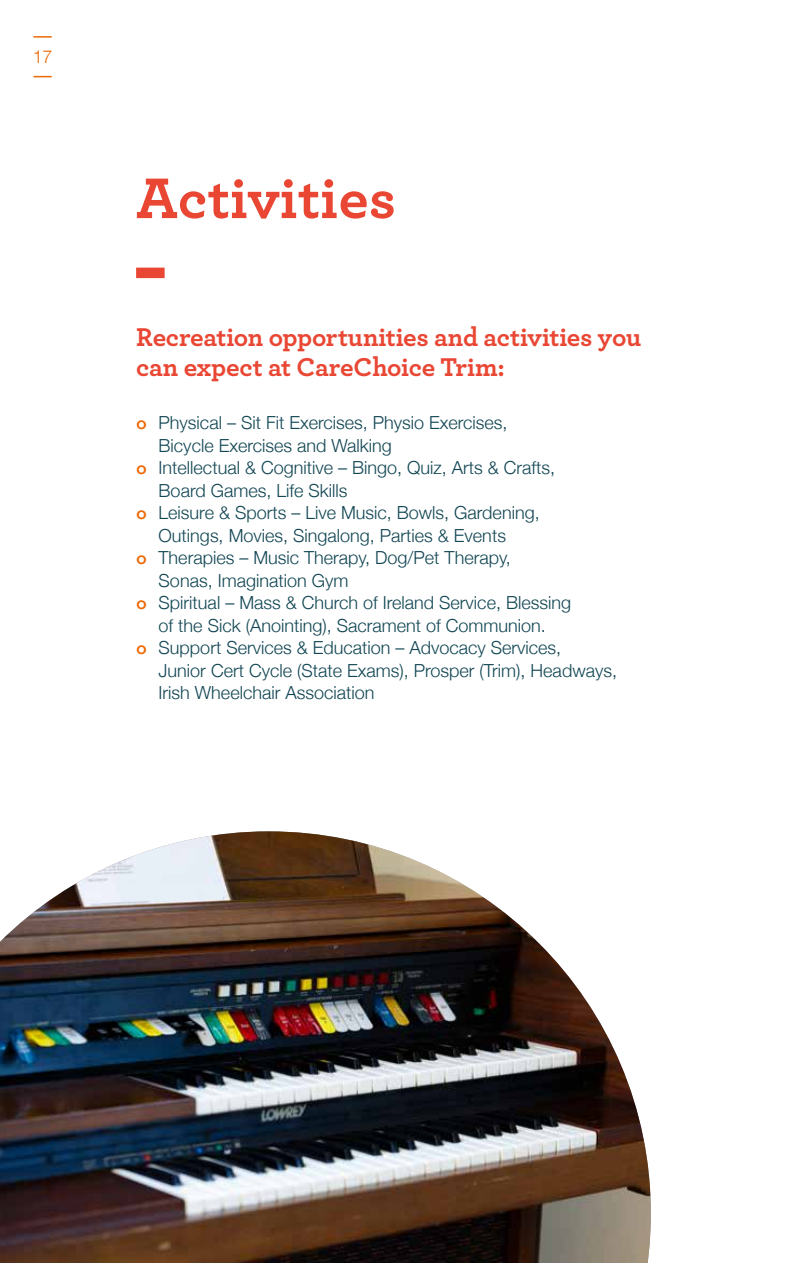
<style>
.page{position:relative;width:787px;height:1263px;background:#fff}
.page>*{position:absolute;margin:0;border:0;box-sizing:border-box;transform-origin:0 0}
.t1{font:700 60px "Archer";color:#e94734}
.t2{font:700 27px/30px "Archer";letter-spacing:-.01em;color:#e94734}
.t3{font:300 18px "Helvetica Neue";color:#114653}
.t4{font:300 18px "Helvetica Neue";color:#ec6907}
.s1{font-family:"Futura";font-weight:500;color:#ec6907}
</style>
<div class="page">
<img style="left:0;top:831px;width:651px;height:432px">
<svg style="left:33px;top:36px;width:19px;height:2px"></svg>
<svg style="left:33px;top:76px;width:19px;height:1px"></svg>
<div style="left:136px;top:268px;width:29px;height:10px;background:#e94734"></div>
<p class="t4" style="left:33px;top:42px;width:21px">17</p>
<h1 class="t1" style="left:136px;top:160px;width:261px">Activities</h1>
<h2 class="t2" style="left:136px;top:321px;width:506px">Recreation opportunities and activities you can expect at CareChoice Trim:</h2>
<p class="t3" style="left:136px;top:408px;width:373px"><span class="s1">o</span> Physical – Sit Fit Exercises, Physio Exercises,</p>
<p class="t3" style="left:159px;top:431px;width:235px">Bicycle Exercises and Walking</p>
<p class="t3" style="left:136px;top:453px;width:420px"><span class="s1">o</span> Intellectual &amp; Cognitive – Bingo, Quiz, Arts &amp; Crafts,</p>
<p class="t3" style="left:159px;top:476px;width:190px">Board Games, Life Skills</p>
<p class="t3" style="left:136px;top:498px;width:405px"><span class="s1">o</span> Leisure &amp; Sports – Live Music, Bowls, Gardening,</p>
<p class="t3" style="left:159px;top:521px;width:349px">Outings, Movies, Singalong, Parties &amp; Events</p>
<p class="t3" style="left:136px;top:543px;width:376px"><span class="s1">o</span> Therapies – Music Therapy, Dog/Pet Therapy,</p>
<p class="t3" style="left:159px;top:566px;width:191px">Sonas, Imagination Gym</p>
<p class="t3" style="left:136px;top:588px;width:436px"><span class="s1">o</span> Spiritual – Mass &amp; Church of Ireland Service, Blessing</p>
<p class="t3" style="left:159px;top:611px;width:389px">of the Sick (Anointing), Sacrament of Communion.</p>
<p class="t3" style="left:136px;top:633px;width:426px"><span class="s1">o</span> Support Services &amp; Education – Advocacy Services,</p>
<p class="t3" style="left:159px;top:656px;width:460px">Junior Cert Cycle (State Exams), Prosper (Trim), Headways,</p>
<p class="t3" style="left:159px;top:678px;width:217px">Irish Wheelchair Association</p>
</div>
